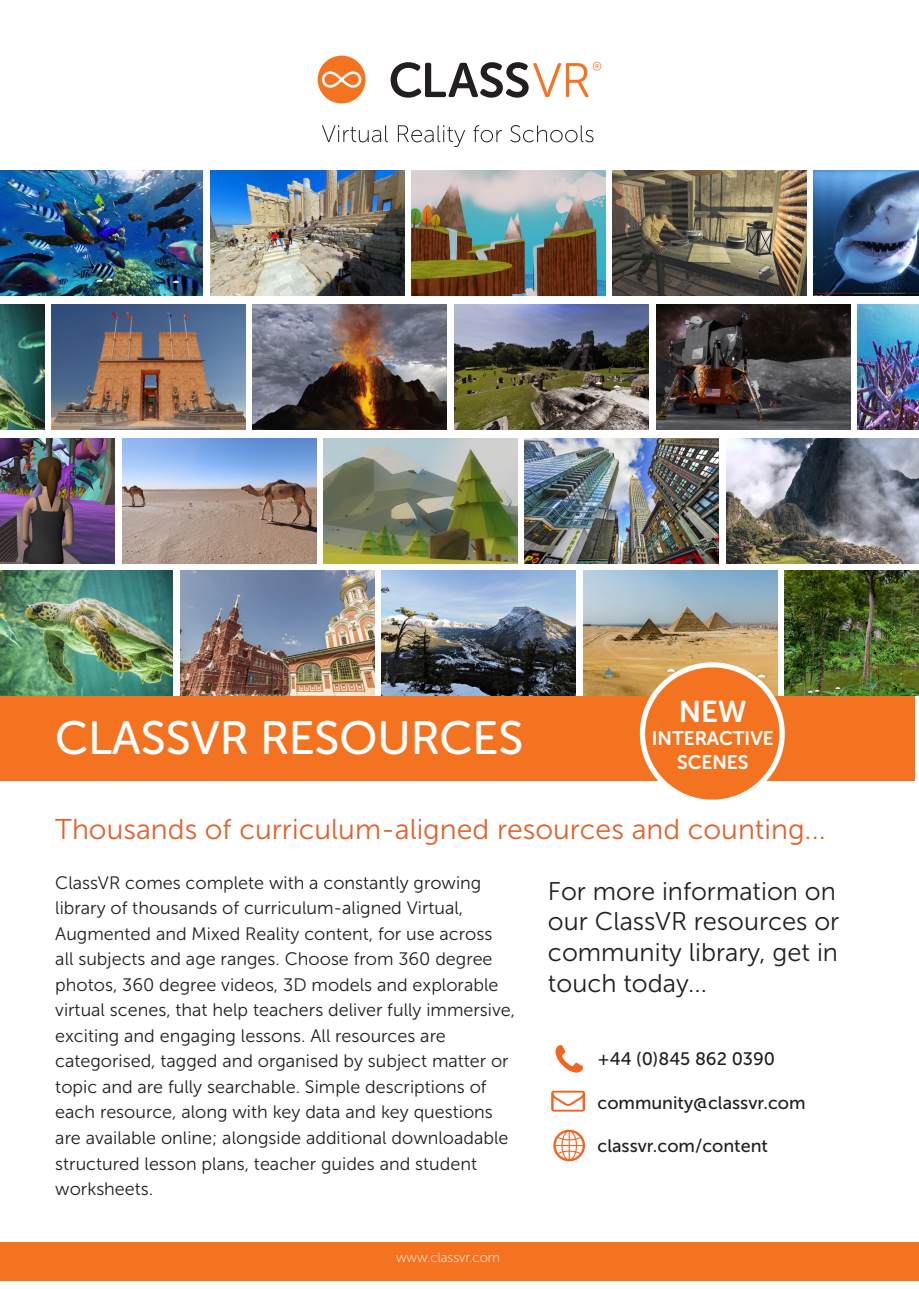
<style>
.page{position:relative;width:919px;height:1289px;background:#fff}
.page>*{position:absolute;margin:0;border:0;box-sizing:border-box;transform-origin:0 0}
.t1{font:46.5px "Museo Sans Rounded 500";color:#fff}
.t2{font:30px "Museo Sans Rounded 700";color:#fff}
.t3{font:28.5px "Museo Sans 300";color:#dd632e}
.t4{font:25.5px/30.6px "Museo Sans 300";color:#231f20}
.t5{font:19.5px/23.4px "Museo Sans Rounded 700";color:#fff;text-align:center}
.t6{font:18px/25.5px "Museo Sans 300";color:#231f20}
.t7{font:18px "Museo Sans 500";color:#231f20}
.t8{font:13.5px "Museo Sans 100";color:#fff}
</style>
<div class="page">
<img style="left:0;top:170px;width:203px;height:126px">
<img style="left:210px;top:170px;width:194px;height:126px">
<img style="left:51px;top:304px;width:194px;height:125px">
<img style="left:253px;top:304px;width:194px;height:125px">
<img style="left:412px;top:170px;width:193px;height:126px">
<img style="left:612px;top:170px;width:194px;height:126px">
<img style="left:813px;top:170px;width:105px;height:126px">
<img style="left:454px;top:304px;width:194px;height:125px">
<img style="left:656px;top:304px;width:194px;height:125px">
<img style="left:857px;top:304px;width:61px;height:125px">
<img style="left:0;top:304px;width:44px;height:125px">
<img style="left:122px;top:438px;width:194px;height:125px">
<img style="left:323px;top:438px;width:194px;height:125px">
<img style="left:525px;top:438px;width:194px;height:125px">
<img style="left:726px;top:438px;width:192px;height:125px">
<img style="left:0;top:438px;width:115px;height:125px">
<svg style="left:555px;top:1045px;width:28px;height:27px"></svg>
<svg style="left:551px;top:1090px;width:34px;height:21px"></svg>
<svg style="left:553px;top:1129px;width:32px;height:32px"></svg>
<img style="left:180px;top:570px;width:194px;height:125px">
<img style="left:381px;top:570px;width:194px;height:125px">
<img style="left:583px;top:570px;width:194px;height:125px">
<img style="left:784px;top:570px;width:134px;height:125px">
<img style="left:0;top:570px;width:173px;height:125px">
<div style="left:0;top:695px;width:914px;height:85px;background:#f47321"></div>
<svg style="left:639px;top:662px;width:145px;height:142px"></svg>
<div style="left:645px;top:667px;width:134px;height:132px;background:#f47321;border-radius:50%"></div>
<svg style="left:317px;top:56px;width:48px;height:47px"></svg>
<svg style="left:390px;top:62px;width:211px;height:36px"></svg>
<svg style="left:322px;top:125px;width:66px;height:17px"></svg>
<svg style="left:398px;top:125px;width:67px;height:22px"></svg>
<svg style="left:473px;top:125px;width:29px;height:17px"></svg>
<svg style="left:510px;top:125px;width:83px;height:17px"></svg>
<div style="left:0;top:1242px;width:918px;height:38px;background:#f47321"></div>
<h1 class="t1" style="left:55px;top:712px;width:469px">CLASSVR RESOURCES</h1>
<h2 class="t2" style="left:678px;top:694px;width:69px">NEW</h2>
<p class="t5" style="left:651px;top:726px;width:123px">INTERACTIVE<br>SCENES</p>
<h3 class="t3" style="left:55px;top:813px;width:771px">Thousands of curriculum-aligned resources and counting...</h3>
<p class="t6" style="left:55px;top:870px;width:461px">ClassVR comes complete with a constantly growing library of thousands of curriculum-aligned Virtual, Augmented and Mixed Reality content, for use across<br>all subjects and age ranges. Choose from 360 degree photos, 360 degree videos, 3D models and explorable virtual scenes, that help teachers deliver fully immersive, exciting and engaging lessons. All resources are categorised, tagged and organised by subject matter or topic and are fully searchable. Simple descriptions of each resource, along with key data and key questions are available online; alongside additional downloadable structured lesson plans, teacher guides and student worksheets.</p>
<h3 class="t4" style="left:548px;top:875px;width:293px">For more information on our ClassVR resources or community library, get in touch today...</h3>
<p class="t7" style="left:597px;top:1049px;width:179px">+44 (0)845 862 0390</p>
<p class="t7" style="left:597px;top:1092px;width:209px">community@classvr.com</p>
<p class="t7" style="left:597px;top:1135px;width:172px">classvr.com/content</p>
<p class="t8" style="left:396px;top:1249px;width:105px">www.classvr.com</p>
</div>
